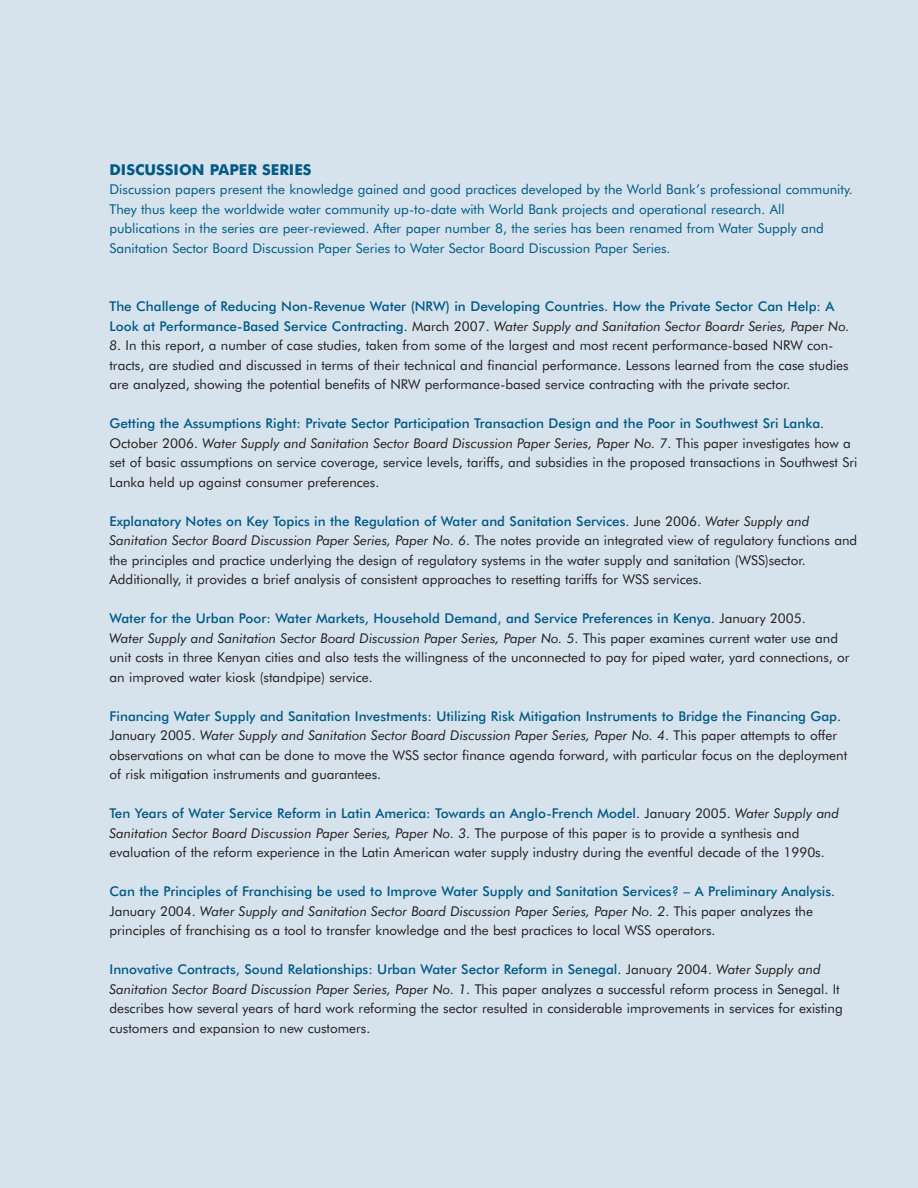
<style>
.page{position:relative;width:918px;height:1188px;background:#d6e3ed}
.page>*{position:absolute;margin:0;border:0;box-sizing:border-box;transform-origin:0 0}
.t1{font:700 15px "Futura BT";color:#005a84}
.t2{font:13.5px/19.5px "Futura BT";color:#231f20}
.t3{font:13.5px/19.5px "Futura BT";color:#005a84}
.t4{font:500 13.5px/19.5px "Futura BT";color:#005a84}
.s1{font-weight:400;color:#231f20}
.s2{font-weight:400;font-style:italic;color:#231f20}
.s3{font-style:italic}
.s4{font-weight:500;color:#005a84}
</style>
<div class="page">
<p class="t1" style="left:110px;top:163px;width:204px">DISCUSSION PAPER SERIES</p>
<p class="t3" style="left:110px;top:181px;width:745px">Discussion papers present the knowledge gained and good practices developed by the World Bank’s professional community.<br>They thus keep the worldwide water community up-to-date with World Bank projects and operational research. All publications in the series are peer-reviewed. After paper number 8, the series has been renamed from Water Supply and Sanitation Sector Board Discussion Paper Series to Water Sector Board Discussion Paper Series.</p>
<p class="t4" style="left:110px;top:298px;width:742px">The Challenge of Reducing Non-Revenue Water (NRW) in Developing Countries. How the Private Sector Can Help: A<br>Look at Performance-Based Service Contracting<span class="s1">. March 2007.</span> <span class="s2">Water Supply and Sanitation Sector Boardr Series, Paper No.</span></p>
<p class="t2" style="left:110px;top:337px;width:741px"><span class="s3">8</span>. In this report, a number of case studies, taken from some of the largest and most recent performance-based NRW con&shy;tracts, are studied and discussed in terms of their technical and financial performance. Lessons learned from the case studies are analyzed, showing the potential benefits of NRW performance-based service contracting with the private sector.</p>
<p class="t2" style="left:110px;top:415px;width:749px"><span class="s4">Getting the Assumptions Right: Private Sector Participation Transaction Design and the Poor in Southwest Sri Lanka</span>.<br>October 2006. <span class="s3">Water Supply and Sanitation Sector Board Discussion Paper Series, Paper No. 7</span>. This paper investigates how a set of basic assumptions on service coverage, service levels, tariffs, and subsidies in the proposed transactions in Southwest Sri Lanka held up against consumer preferences.</p>
<p class="t2" style="left:110px;top:512px;width:749px"><span class="s4">Explanatory Notes on Key Topics in the Regulation of Water and Sanitation Services</span>. June 2006. <span class="s3">Water Supply and Sanitation Sector Board Discussion Paper Series, Paper No. 6</span>. The notes provide an integrated view of regulatory functions and the principles and practice underlying the design of regulatory systems in the water supply and sanitation (WSS)sector.<br>Additionally, it provides a brief analysis of consistent approaches to resetting tariffs for WSS services.</p>
<p class="t2" style="left:110px;top:610px;width:742px"><span class="s4">Water for the Urban Poor: Water Markets, Household Demand, and Service Preferences in Kenya</span>. January 2005.<br><span class="s3">Water Supply and Sanitation Sector Board Discussion Paper Series, Paper No. 5</span>. This paper examines current water use and unit costs in three Kenyan cities and also tests the willingness of the unconnected to pay for piped water, yard connections, or an improved water kiosk (standpipe) service.</p>
<p class="t2" style="left:109px;top:707px;width:739px"><span class="s4">Financing Water Supply and Sanitation Investments: Utilizing Risk Mitigation Instruments to Bridge the Financing Gap</span>.<br>January 2005. <span class="s3">Water Supply and Sanitation Sector Board Discussion Paper Series, Paper No. 4</span>. This paper attempts to offer observations on what can be done to move the WSS sector finance agenda forward, with particular focus on the deployment of risk mitigation instruments and guarantees.</p>
<p class="t2" style="left:109px;top:805px;width:731px"><span class="s4">Ten Years of Water Service Reform in Latin America: Towards an Anglo-French Model</span>. January 2005. <span class="s3">Water Supply and<br>Sanitation Sector Board Discussion Paper Series, Paper No. 3</span>. The purpose of this paper is to provide a synthesis and evaluation of the reform experience in the Latin American water supply industry during the eventful decade of the 1990s.</p>
<p class="t2" style="left:109px;top:883px;width:727px"><span class="s4">Can the Principles of Franchising be used to Improve Water Supply and Sanitation Services? – A Preliminary Analysis</span>.<br>January 2004. <span class="s3">Water Supply and Sanitation Sector Board Discussion Paper Series, Paper No. 2</span>. This paper analyzes the principles of franchising as a tool to transfer knowledge and the best practices to local WSS operators.</p>
<p class="t2" style="left:109px;top:961px;width:735px"><span class="s4">Innovative Contracts, Sound Relationships: Urban Water Sector Reform in Senegal</span>. January 2004. <span class="s3">Water Supply and Sanitation Sector Board Discussion Paper Series, Paper No. 1</span>. This paper analyzes a successful reform process in Senegal. It describes how several years of hard work reforming the sector resulted in considerable improvements in services for existing customers and expansion to new customers.</p>
</div>
